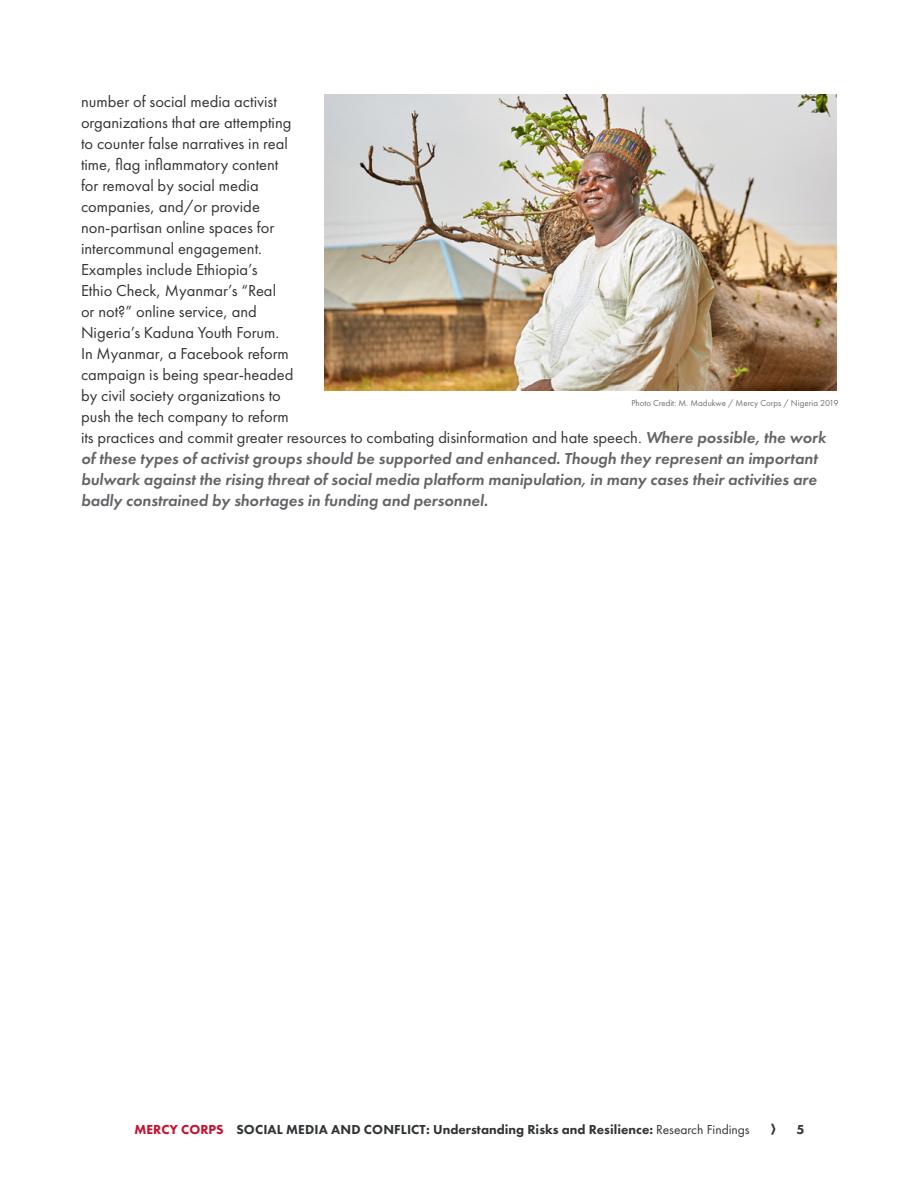
<style>
.page{position:relative;width:918px;height:1188px;background:#fff}
.page>*{position:absolute;margin:0;border:0;box-sizing:border-box;transform-origin:0 0}
.t1{font:16.5px/21px "Futura PT";color:#323537}
.t2{font:800 13.5px "Futura PT";color:#323537}
.t3{font:9px "Futura PT";color:#6e7073}
.s1{font-weight:600;font-style:italic;color:#636568}
.s2{color:#c8102e}
.s3{font-weight:400}
</style>
<div class="page">
<img style="left:325px;top:94px;width:512px;height:297px">
<p class="t1" style="left:81px;top:91px;width:747px">number of social media activist<br>organizations that are attempting<br>to counter false narratives in real<br>time, flag inflammatory content<br>for removal by social media<br>companies, and/or provide<br>non-partisan online spaces for<br>intercommunal engagement.<br>Examples include Ethiopia’s<br>Ethio Check, Myanmar’s “Real<br>or not?” online service, and<br>Nigeria’s Kaduna Youth Forum.<br>In Myanmar, a Facebook reform<br>campaign is being spear-headed<br>by civil society organizations to<br>push the tech company to reform<br>its practices and commit greater resources to combating disinformation and hate speech. <span class="s1">Where possible, the work of these types of activist groups should be supported and enhanced. Though they represent an important bulwark against the rising threat of social media platform manipulation, in many cases their activities are badly constrained by shortages in funding and personnel.</span></p>
<p class="t3" style="left:631px;top:398px;width:209px">Photo Credit: M. Madukwe / Mercy Corps / Nigeria 2019</p>
<p class="t2" style="left:135px;top:1121px;width:617px"><span class="s2">MERCY CORPS</span> SOCIAL MEDIA AND CONFLICT: Understanding Risks and Resilience: <span class="s3">Research Findings</span></p>
<p class="t2" style="left:796px;top:1121px;width:10px">5</p>
</div>
